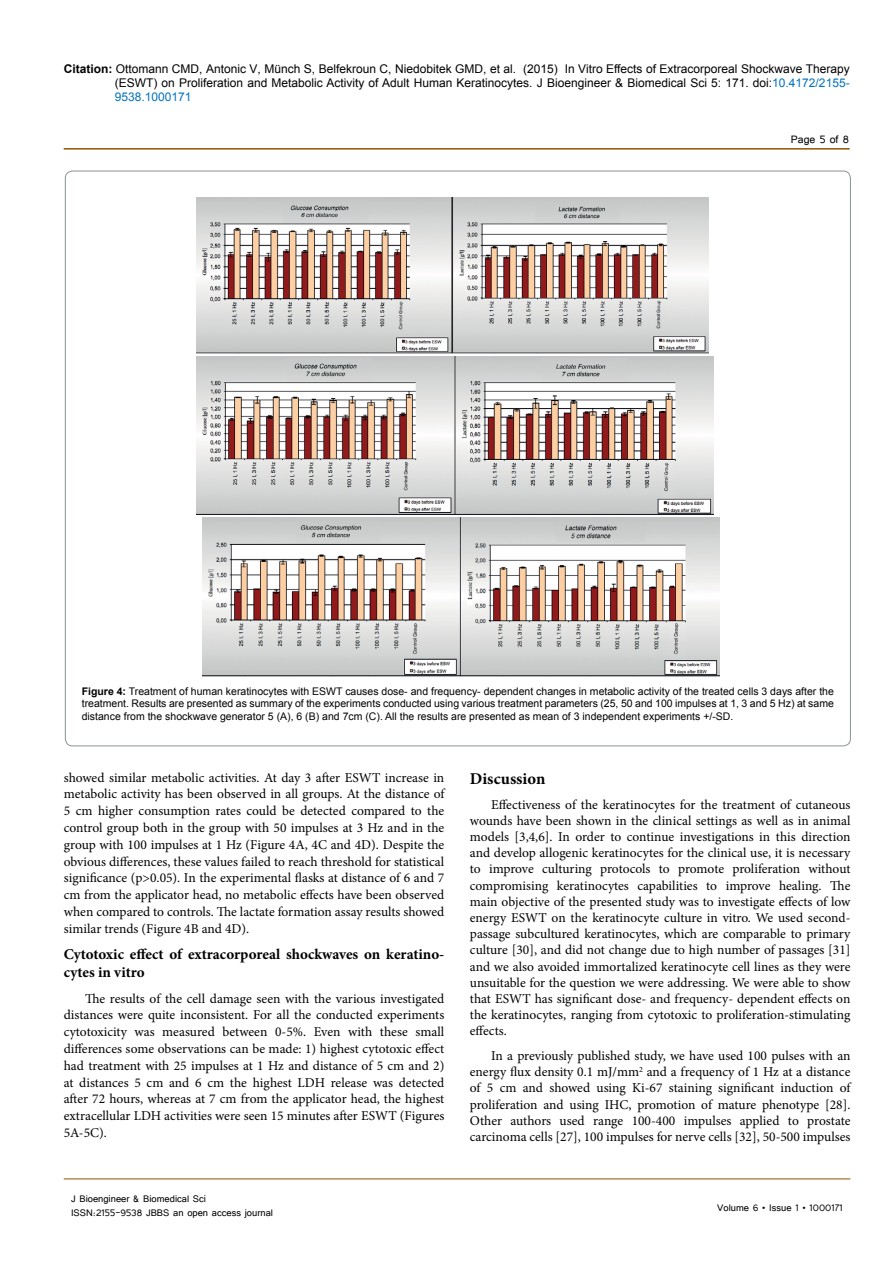
<style>
.page{position:relative;width:893px;height:1263px;background:#fff}
.page>*{position:absolute;margin:0;border:0;box-sizing:border-box;transform-origin:0 0}
.t1{font:700 16.5px "Minion Pro";color:#000}
.t2{font:700 15px/18px "Minion Pro";color:#000}
.t3{font:13.5px/16.2px "Minion Pro";color:#000;text-align:justify}
.t4{font:13.5px "Tunga";color:#000}
.t5{font:12px/14.4px "Arial";color:#000;text-align:justify}
.t6{font:12px/14.4px "Tunga";color:#000}
.t7{font:10.5px/12.6px "Arial";color:#000;text-align:justify}
.s1{font-weight:700}
.s2{color:#0072bc}
</style>
<div class="page">
<hr style="left:64px;top:148px;width:786px;height:2px;background:#905501">
<hr style="left:64px;top:1179px;width:786px;height:1px;background:#905501">
<img style="left:196px;top:197px;width:513px;height:157px">
<img style="left:196px;top:357px;width:517px;height:158px">
<img style="left:203px;top:518px;width:516px;height:158px">
<p class="t5" style="left:115px;top:61px;width:736px;text-indent:-51px"><span class="s1">Citation:</span> Ottomann CMD, Antonic V, Münch S, Belfekroun C, Niedobitek GMD, et al. (2015) In Vitro Effects of Extracorporeal Shockwave Therapy (ESWT) on Proliferation and Metabolic Activity of Adult Human Keratinocytes. J Bioengineer &amp; Biomedical Sci 5: 171. doi:<span class="s2">10.4172/2155- 9538.1000171</span></p>
<p class="t4" style="left:791px;top:131px;width:60px">Page 5 of 8</p>
<p class="t7" style="left:82px;top:685px;width:754px"><span class="s1">Figure 4:</span> Treatment of human keratinocytes with ESWT causes dose- and frequency- dependent changes in metabolic activity of the treated cells 3 days after the treatment. Results are presented as summary of the experiments conducted using various treatment parameters (25, 50 and 100 impulses at 1, 3 and 5 Hz) at same distance from the shockwave generator 5 (A), 6 (B) and 7cm (C). All the results are presented as mean of 3 independent experiments +/-SD.</p>
<p class="t3" style="left:64px;top:769px;width:382px;line-height:16.8px">showed similar metabolic activities. At day 3 after ESWT increase in metabolic activity has been observed in all groups. At the distance of 5 cm higher consumption rates could be detected compared to the control group both in the group with 50 impulses at 3 Hz and in the group with 100 impulses at 1 Hz (Figure 4A, 4C and 4D). Despite the obvious differences, these values failed to reach threshold for statistical significance (p&gt;0.05). In the experimental flasks at distance of 6 and 7 cm from the applicator head, no metabolic effects have been observed when compared to controls. The lactate formation assay results showed similar trends (Figure 4B and 4D).</p>
<p class="t2" style="left:64px;top:945px;width:382px">Cytotoxic effect of extracorporeal shockwaves on keratino&shy;cytes in vitro</p>
<p class="t3" style="left:64px;top:990px;width:382px;line-height:16.8px;text-indent:21px">The results of the cell damage seen with the various investigated distances were quite inconsistent. For all the conducted experiments cytotoxicity was measured between 0-5%. Even with these small differences some observations can be made: 1) highest cytotoxic effect had treatment with 25 impulses at 1 Hz and distance of 5 cm and 2) at distances 5 cm and 6 cm the highest LDH release was detected after 72 hours, whereas at 7 cm from the applicator head, the highest extracellular LDH activities were seen 15 minutes after ESWT (Figures 5A-5C).</p>
<p class="t6" style="left:71px;top:1190px;width:204px">J Bioengineer &amp; Biomedical Sci<br>ISSN:2155-9538 JBBS an open access journal</p>
<p class="t1" style="left:470px;top:767px;width:77px">Discussion</p>
<p class="t3" style="left:470px;top:796px;width:382px;text-indent:21px">Effectiveness of the keratinocytes for the treatment of cutaneous wounds have been shown in the clinical settings as well as in animal models [3,4,6]. In order to continue investigations in this direction and develop allogenic keratinocytes for the clinical use, it is necessary to improve culturing protocols to promote proliferation without compromising keratinocytes capabilities to improve healing. The main objective of the presented study was to investigate effects of low energy ESWT on the keratinocyte culture in vitro. We used second&shy;passage subcultured keratinocytes, which are comparable to primary culture [30], and did not change due to high number of passages [31] and we also avoided immortalized keratinocyte cell lines as they were unsuitable for the question we were addressing. We were able to show that ESWT has significant dose- and frequency- dependent effects on the keratinocytes, ranging from cytotoxic to proliferation-stimulating effects.</p>
<p class="t3" style="left:470px;top:1048px;width:382px;text-indent:21px">In a previously published study, we have used 100 pulses with an energy flux density 0.1 mJ/mm<sup>2</sup> and a frequency of 1 Hz at a distance of 5 cm and showed using Ki-67 staining significant induction of proliferation and using IHC, promotion of mature phenotype [28].<br>Other authors used range 100-400 impulses applied to prostate carcinoma cells [27], 100 impulses for nerve cells [32], 50-500 impulses</p>
<p class="t6" style="left:717px;top:1199px;width:127px">Volume 6 • Issue 1 • 1000171</p>
</div>
